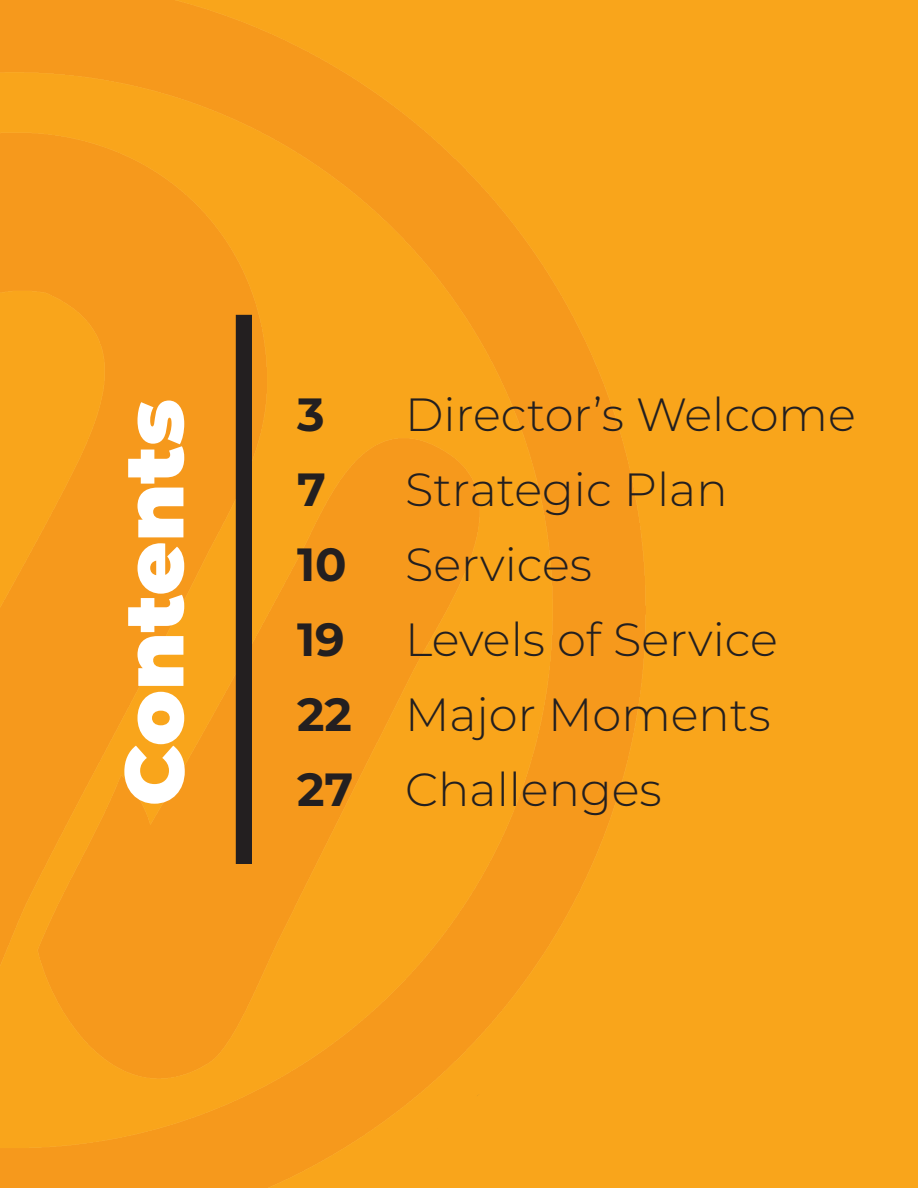
<style>
.page{position:relative;width:918px;height:1188px;background:#f9a51b}
.page>*{position:absolute;margin:0;border:0;box-sizing:border-box;transform-origin:0 0}
.t1{font:900 82.5px "Montserrat";color:#fff}
.t2{font:300 46.5px "Montserrat";color:#231f20}
.t3{font:700 46.5px "Montserrat";color:#231f20}
.s1{font-weight:700}
</style>
<div class="page">
<img style="left:0;top:0;width:645px;height:1188px">
<div style="left:237px;top:316px;width:14px;height:547px;background:#231f20"></div>
<div style="left:236px;top:315px;width:16px;height:549px;border:2px solid #231f20"></div>
<p class="t1" style="left:92px;top:806px;width:409px;rotate:-90deg">Contents</p>
<p class="t3" style="left:297px;top:381px;width:29px">3</p>
<p class="t2" style="left:405px;top:383px;width:452px">Director’s Welcome</p>
<p class="t3" style="left:297px;top:456px;width:30px">7</p>
<p class="t2" style="left:405px;top:458px;width:324px">Strategic Plan</p>
<p class="t3" style="left:297px;top:531px;width:51px">10</p>
<p class="t2" style="left:405px;top:533px;width:189px">Services</p>
<p class="t3" style="left:297px;top:606px;width:49px">19</p>
<p class="t2" style="left:405px;top:608px;width:374px">Levels of Service</p>
<p class="t2" style="left:297px;top:683px;width:475px"><span class="s1">22</span> Major Moments</p>
<p class="t2" style="left:297px;top:758px;width:366px"><span class="s1">27</span> Challenges</p>
</div>
